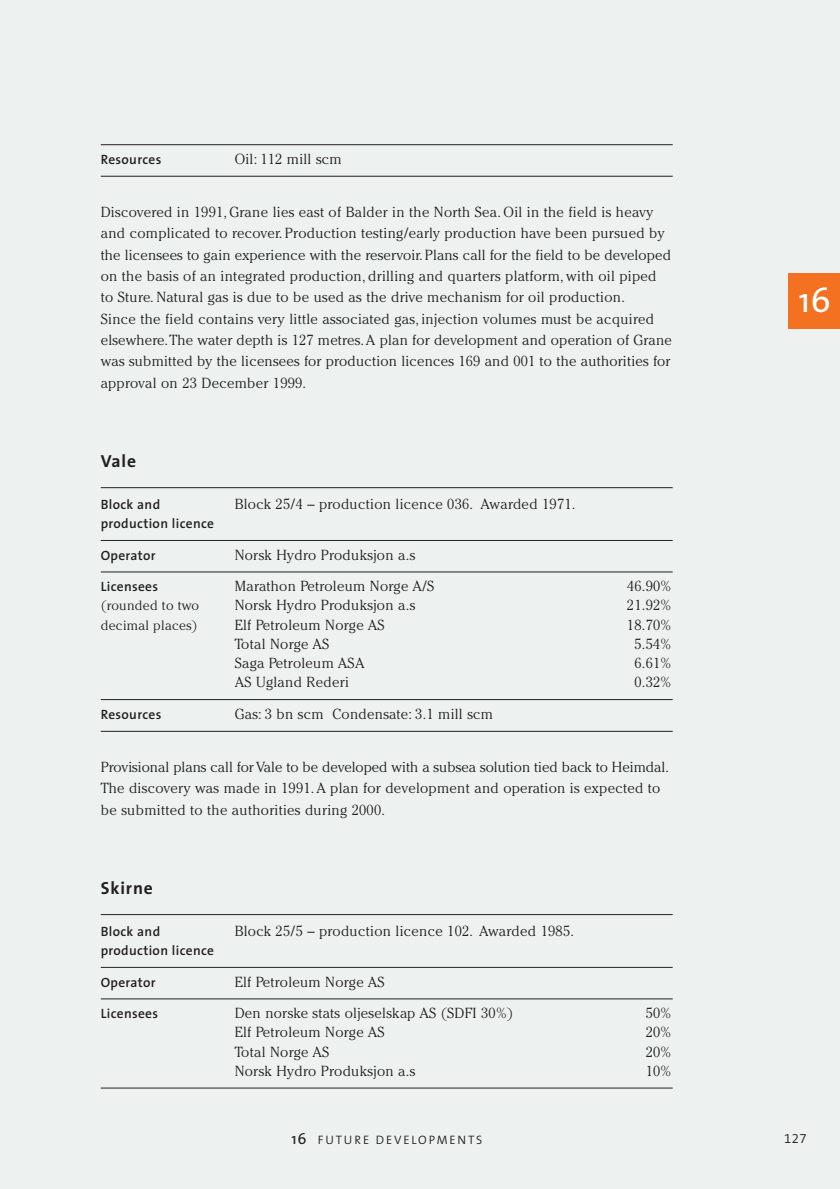
<style>
.page{position:relative;width:840px;height:1189px;background:#fff}
.page>*{position:absolute;margin:0;border:0;box-sizing:border-box;transform-origin:0 0}
.t1{font:35px "The Sans";color:#fff}
.t2{font:700 17.5px "The Sans";letter-spacing:.05em;color:#231f20}
.t3{font:300 14.53px/21.3px "Cheltenham";letter-spacing:.02em;color:#231f20}
.t4{font:600 13.47px "The Sans";letter-spacing:.025em;color:#231f20}
.t5{font:300 13.47px "Cheltenham";letter-spacing:.02em;color:#231f20}
.t6{font:13.12px "The Sans Semi Light Expert";color:#231f20}
.t7{font:300 12.25px "The Sans";letter-spacing:.15em;color:#231f20}
.s1{font-family:"The Sans Caps";font-weight:400;font-size:14px;color:#edf2f0}
.s2{font-weight:400;font-size:15.58px}
</style>
<div class="page">
<div style="left:0;top:0;width:840px;height:1188px;background:#edf2f0"></div>
<p class="t4" style="left:101px;top:154px;width:62px">Resources</p>
<p class="t3" style="left:235px;top:149px;width:109px">Oil: 112 mill scm</p>
<p class="t3" style="left:101px;top:202px;width:573px">Discovered in 1991, Grane lies east of Balder in the North Sea. Oil in the field is heavy and complicated to recover. Production testing/early production have been pursued by the licensees to gain experience with the reservoir. Plans call for the field to be developed on the basis of an integrated production, drilling and quarters platform, with oil piped to Sture. Natural gas is due to be used as the drive mechanism for oil production.<br>Since the field contains very little associated gas, injection volumes must be acquired elsewhere.The water depth is 127 metres.A plan for development and operation of Grane was submitted by the licensees for production licences 169 and 001 to the authorities for approval on 23 December 1999.</p>
<p class="t2" style="left:101px;top:454px;width:37px">Vale</p>
<p class="t4" style="left:101px;top:499px;width:61px">Block and</p>
<p class="t3" style="left:235px;top:494px;width:342px">Block 25/4 – production licence 036. Awarded 1971.</p>
<p class="t4" style="left:101px;top:518px;width:115px">production licence</p>
<p class="t4" style="left:101px;top:550px;width:56px">Operator</p>
<p class="t3" style="left:235px;top:545px;width:182px">Norsk Hydro Produksjon a.s</p>
<p class="t4" style="left:101px;top:581px;width:59px">Licensees</p>
<p class="t3" style="left:235px;top:576px;width:201px">Marathon Petroleum Norge A/S</p>
<p class="t3" style="left:627px;top:576px;width:46px">46.90%</p>
<p class="t5" style="left:101px;top:601px;width:100px">(rounded to two</p>
<p class="t3" style="left:235px;top:596px;width:182px">Norsk Hydro Produksjon a.s</p>
<p class="t3" style="left:627px;top:596px;width:46px">21.92%</p>
<p class="t5" style="left:101px;top:620px;width:98px">decimal places)</p>
<p class="t3" style="left:235px;top:615px;width:151px">Elf Petroleum Norge AS</p>
<p class="t3" style="left:627px;top:615px;width:46px">18.70%</p>
<p class="t3" style="left:235px;top:634px;width:96px">Total Norge AS</p>
<p class="t3" style="left:634px;top:634px;width:38px">5.54%</p>
<p class="t3" style="left:235px;top:653px;width:131px">Saga Petroleum ASA</p>
<p class="t3" style="left:634px;top:653px;width:38px">6.61%</p>
<p class="t3" style="left:235px;top:673px;width:116px">AS Ugland Rederi</p>
<p class="t3" style="left:634px;top:673px;width:38px">0.32%</p>
<p class="t4" style="left:101px;top:709px;width:62px">Resources</p>
<p class="t3" style="left:235px;top:704px;width:260px">Gas: 3 bn scm Condensate: 3.1 mill scm</p>
<p class="t3" style="left:101px;top:757px;width:570px">Provisional plans call for Vale to be developed with a subsea solution tied back to Heimdal.<br>The discovery was made in 1991.A plan for development and operation is expected to be submitted to the authorities during 2000.</p>
<p class="t2" style="left:101px;top:881px;width:54px">Skirne</p>
<p class="t4" style="left:101px;top:926px;width:61px">Block and</p>
<p class="t3" style="left:235px;top:921px;width:341px">Block 25/5 – production licence 102. Awarded 1985.</p>
<p class="t4" style="left:101px;top:945px;width:115px">production licence</p>
<p class="t4" style="left:101px;top:976px;width:56px">Operator</p>
<p class="t3" style="left:235px;top:972px;width:151px">Elf Petroleum Norge AS</p>
<p class="t4" style="left:101px;top:1008px;width:59px">Licensees</p>
<p class="t3" style="left:235px;top:1003px;width:280px">Den norske stats oljeselskap AS (SDFI 30%)</p>
<p class="t3" style="left:646px;top:1003px;width:27px">50%</p>
<p class="t3" style="left:235px;top:1022px;width:151px">Elf Petroleum Norge AS</p>
<p class="t3" style="left:646px;top:1022px;width:27px">20%</p>
<p class="t3" style="left:235px;top:1042px;width:96px">Total Norge AS</p>
<p class="t3" style="left:646px;top:1042px;width:27px">20%</p>
<p class="t3" style="left:235px;top:1061px;width:182px">Norsk Hydro Produksjon a.s</p>
<p class="t3" style="left:646px;top:1061px;width:27px">10%</p>
<p class="t7" style="left:291px;top:1135px;width:193px"><span class="s1">16</span><span class="s2">16</span> FUTURE DEVELOPMENTS</p>
<h1 class="t1" style="left:799px;top:287px;width:34px">16</h1>
<p class="t6" style="left:784px;top:1130px;width:24px">127</p>
</div>
